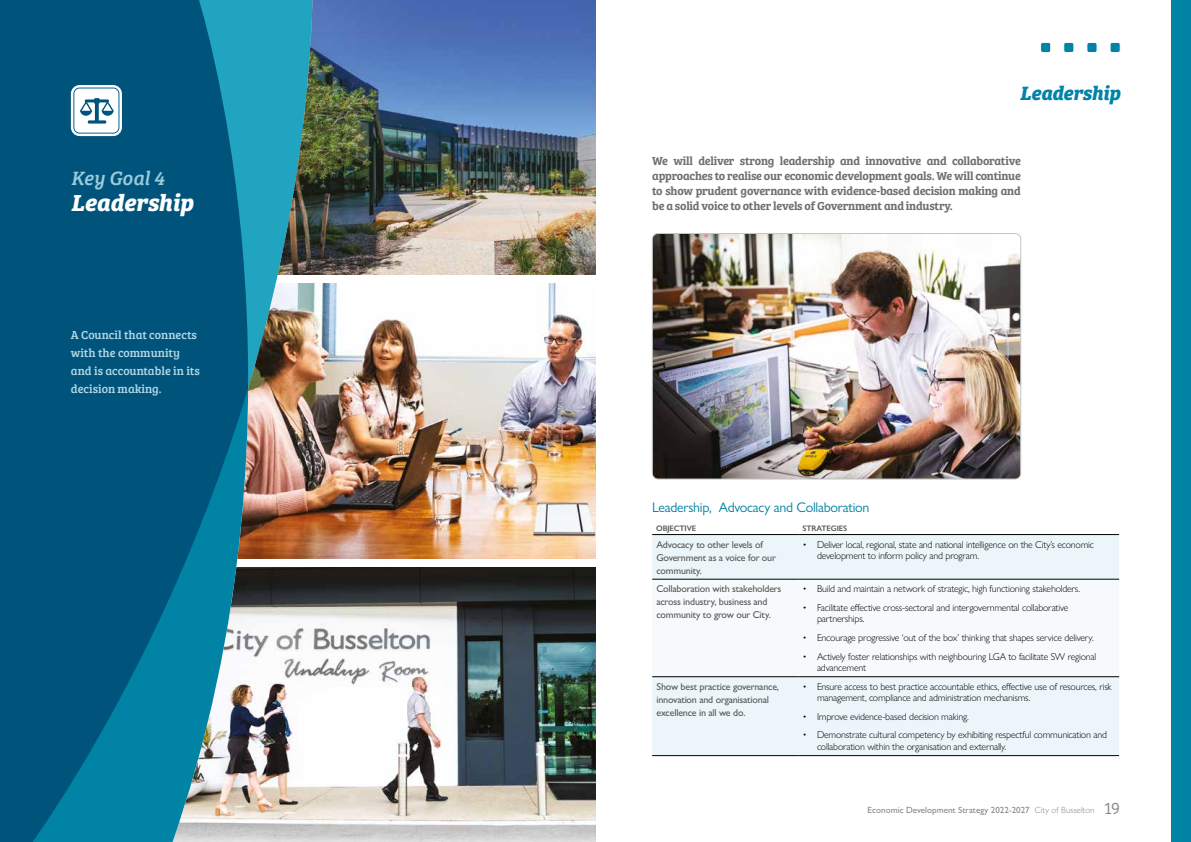
<style>
.page{position:relative;width:1191px;height:842px;background:#fff}
.page>*{position:absolute;margin:0;border:0;box-sizing:border-box;transform-origin:0 0}
.t1{font:italic 700 24px "Bree Serif";letter-spacing:-.005em;color:#fff}
.t2{font:italic 700 20px "Bree Serif";letter-spacing:-.015em;color:#0083a5}
.t3{font:italic 20px "Bree Serif";letter-spacing:-.01em;color:#98cadc}
.t4{font:14px "Gill Sans Nova";letter-spacing:-.02em;color:#0083a5}
.t5{font:12px/15px "Bree Serif Sb";letter-spacing:-.02em;color:#706f6f;text-align:justify}
.t6{font:12px/18px "Bree Serif";color:#b4d8e5}
.t7{font:300 10px/11.5px "Gill Sans Nova";letter-spacing:-.02em;color:#000}
.t8{font:500 10px/13px "Gill Sans Nova";letter-spacing:-.02em;color:#575756}
.t9{font:500 9px "Gill Sans Nova";color:#878787}
.t10{font:600 8px "Gill Sans Nova";letter-spacing:-.02em;color:#575756}
.s1{font-weight:300}
.s2{font-family:"Bree Serif Lt";font-weight:400;font-size:17px}
</style>
<div class="page">
<img style="left:329px;top:0;width:266px;height:275px">
<img style="left:329px;top:567px;width:266px;height:275px">
<div style="left:1171px;top:0;width:20px;height:842px;background:#0083a5"></div>
<div style="left:1110px;top:42px;width:10px;height:11px;background:#0083a5;border-radius:2px"></div>
<div style="left:1110px;top:42px;width:10px;height:11px;border:1px solid #fff;border-radius:2px"></div>
<div style="left:1086px;top:42px;width:11px;height:11px;background:#0083a5;border-radius:2px"></div>
<div style="left:1086px;top:42px;width:11px;height:11px;border:1px solid #fff;border-radius:2px"></div>
<div style="left:1063px;top:42px;width:11px;height:11px;background:#0083a5;border-radius:2px"></div>
<div style="left:1063px;top:42px;width:11px;height:11px;border:1px solid #fff;border-radius:2px"></div>
<div style="left:1040px;top:42px;width:10px;height:11px;background:#0083a5;border-radius:2px"></div>
<div style="left:1040px;top:42px;width:10px;height:11px;border:1px solid #fff;border-radius:2px"></div>
<img style="left:329px;top:283px;width:266px;height:275px">
<img style="left:313px;top:0;width:16px;height:842px">
<svg style="left:0;top:0;width:313px;height:842px;background:#246e8a"></svg>
<svg style="left:71px;top:85px;width:51px;height:51px"></svg>
<div style="left:652px;top:535px;width:467px;height:220px;background:#ecf5f9"></div>
<div style="left:652px;top:580px;width:467px;height:96px;background:#f6fafc"></div>
<hr style="left:652px;top:534px;width:146px;height:1px;background:#000">
<hr style="left:798px;top:534px;width:321px;height:1px;background:#000">
<hr style="left:652px;top:579px;width:146px;height:1px;background:#000">
<hr style="left:798px;top:579px;width:321px;height:1px;background:#000">
<hr style="left:652px;top:676px;width:146px;height:1px;background:#000">
<hr style="left:798px;top:676px;width:321px;height:1px;background:#000">
<hr style="left:652px;top:755px;width:146px;height:1px;background:#000">
<hr style="left:798px;top:755px;width:321px;height:1px;background:#000">
<img style="left:652px;top:233px;width:368px;height:246px">
<div style="left:652px;top:233px;width:368px;height:246px;border:1px solid #c6c6c6;border-radius:6px"></div>
<h2 class="t3" style="left:71px;top:163px;width:95px">Key Goal 4</h2>
<h1 class="t1" style="left:71px;top:183px;width:124px">Leadership</h1>
<p class="t6" style="left:71px;top:325px;width:130px">A Council that connects with the community and is accountable in its decision making.</p>
<h2 class="t2" style="left:1020px;top:77px;width:102px">Leadership</h2>
<p class="t5" style="left:652px;top:152px;width:370px">We will deliver strong leadership and innovative and collaborative approaches to realise our economic development goals. We will continue to show prudent governance with evidence-based decision making and be a solid voice to other levels of Government and industry.</p>
<h3 class="t4" style="left:652px;top:499px;width:219px">Leadership, Advocacy and Collaboration</h3>
<p class="t10" style="left:656px;top:523px;width:41px">OBJECTIVE</p>
<p class="t10" style="left:802px;top:523px;width:46px">STRATEGIES</p>
<p class="t8" style="left:656px;top:537px;width:121px">Advocacy to other levels of<br>Government as a voice for our community.</p>
<p class="t7" style="left:817px;top:538px;width:278px;text-indent:-14px">• Deliver local, regional, state and national intelligence on the City’s economic development to inform policy and program.</p>
<p class="t8" style="left:656px;top:582px;width:126px">Collaboration with stakeholders across industry, business and community to grow our City.</p>
<p class="t7" style="left:803px;top:583px;width:279px">• Build and maintain a network of strategic, high functioning stakeholders.</p>
<p class="t7" style="left:817px;top:601px;width:253px;text-indent:-14px">• Facilitate effective cross-sectoral and intergovernmental collaborative partnerships.</p>
<p class="t7" style="left:803px;top:632px;width:292px">• Encourage progressive ‘out of the box’ thinking that shapes service delivery.</p>
<p class="t7" style="left:817px;top:650px;width:281px;text-indent:-14px">• Actively foster relationships with neighbouring LGA to facilitate SW regional advancement</p>
<p class="t8" style="left:656px;top:680px;width:124px">Show best practice governance, innovation and organisational excellence in all we do.</p>
<p class="t7" style="left:817px;top:680px;width:296px;text-indent:-14px">• Ensure access to best practice accountable ethics, effective use of resources, risk management, compliance and administration mechanisms.</p>
<p class="t7" style="left:803px;top:710px;width:168px">• Improve evidence-based decision making.</p>
<p class="t7" style="left:817px;top:729px;width:291px;text-indent:-14px">• Demonstrate cultural competency by exhibiting respectful communication and collaboration within the organisation and externally.</p>
<p class="t9" style="left:867px;top:804px;width:254px">Economic Development Strategy 2022-2027 <span class="s1">City of Busselton</span> <span class="s2">19</span></p>
</div>
